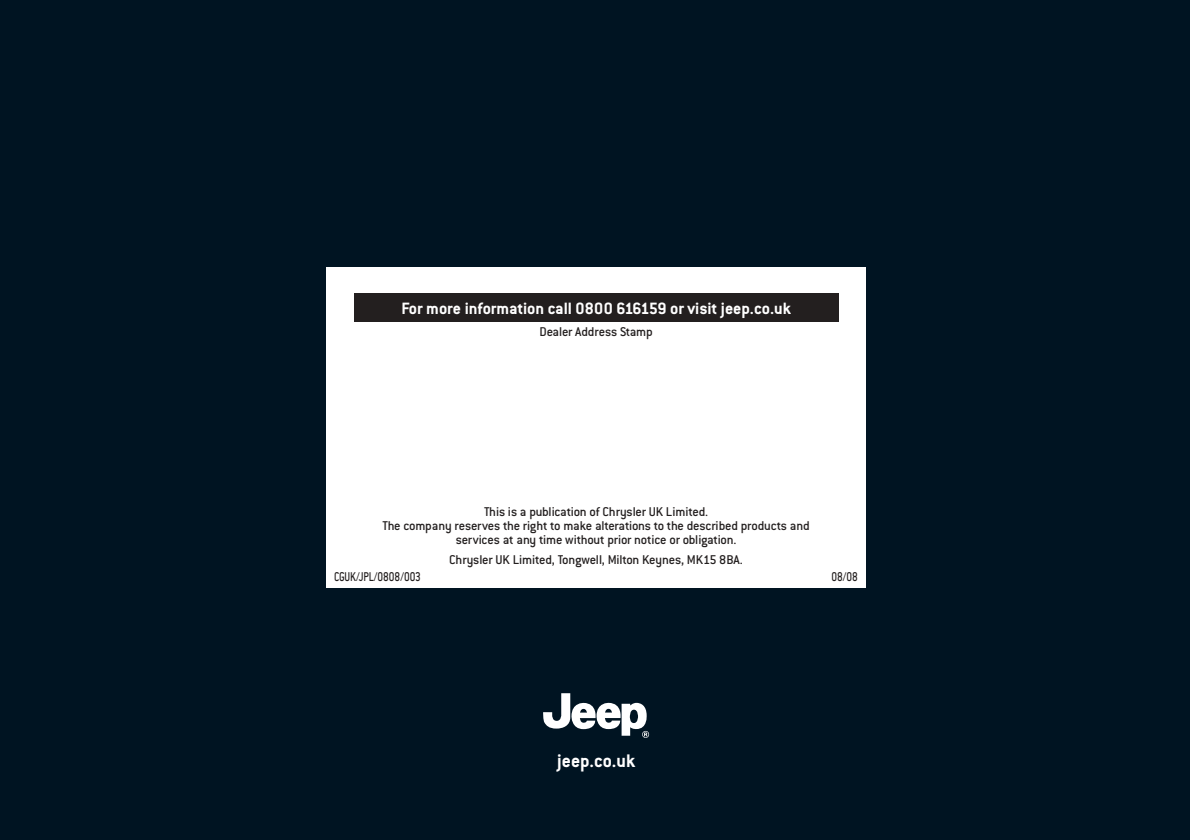
<style>
.page{position:relative;width:1190px;height:840px;background:#001422}
.page>*{position:absolute;margin:0;border:0;box-sizing:border-box;transform-origin:0 0}
.t1{font:700 20px "Conduit ITCTT";color:#fff}
.t2{font:700 18px "Conduit ITCTT";color:#fff}
.t3{font:500 14px/14px "Conduit Md ITCTT";letter-spacing:-.015em;color:#231f1f;text-align:center}
.t4{font:500 14px "Conduit Md ITCTT";letter-spacing:-.015em;color:#231f1f;scale:.8 1}
</style>
<div class="page">
<div style="left:326px;top:267px;width:540px;height:321px;background:#fff"></div>
<div style="left:354px;top:293px;width:484px;height:29px;background:#231f1f"></div>
<svg style="left:543px;top:693px;width:106px;height:45px"></svg>
<p class="t2" style="left:401px;top:303px;width:391px">For more information call 0800 616159 or visit jeep.co.uk</p>
<p class="t3" style="left:540px;top:327px;width:115px">Dealer Address Stamp</p>
<p class="t3" style="left:383px;top:506px;width:429px">This is a publication of Chrysler UK Limited.<br>The company reserves the right to make alterations to the described products and services at any time without prior notice or obligation.</p>
<p class="t3" style="left:449px;top:554px;width:295px">Chrysler UK Limited, Tongwell, Milton Keynes, MK15 8BA.</p>
<p class="t4" style="left:334px;top:572px;width:110px">CGUK/JPL/0808/003</p>
<p class="t4" style="left:831px;top:572px;width:35px">08/08</p>
<h1 class="t1" style="left:557px;top:755px;width:79px">jeep.co.uk</h1>
</div>
